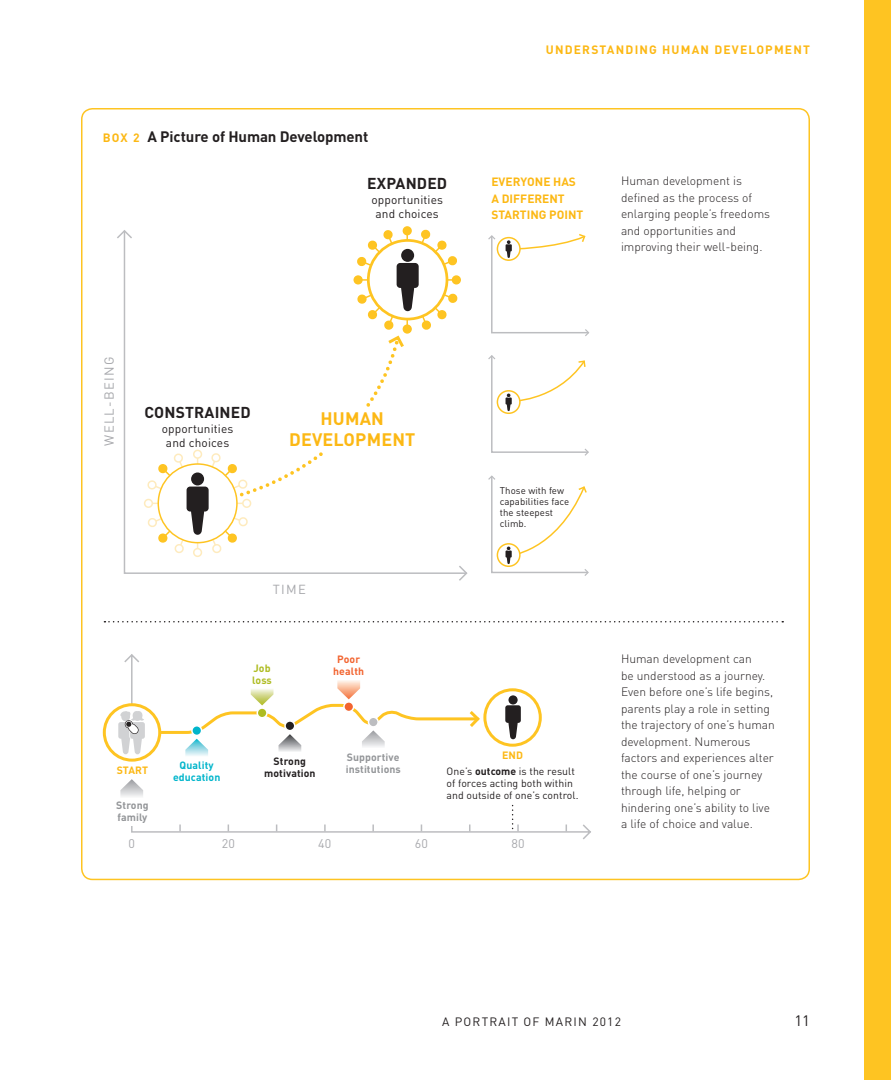
<style>
.page{position:relative;width:891px;height:1080px;background:#fff}
.page>*{position:absolute;margin:0;border:0;box-sizing:border-box;transform-origin:0 0}
.t1{font:700 17.85px/21.5px "DIN";letter-spacing:.01em;color:#fcb814;text-align:center}
.t2{font:700 15.6px "DIN";letter-spacing:.01em;color:#231f20}
.t3{font:700 15px "DIN";letter-spacing:-.01em;color:#231f20}
.t4{font:15px "DIN";color:#231f20}
.t5{font:13.05px "DIN";letter-spacing:.1em;color:#a8a9ad}
.t6{font:12.45px "DIN";letter-spacing:.01em;color:#a8a9ad}
.t7{font:300 12px/16.5px "DIN";color:#231f20}
.t8{font:700 12px "DIN";letter-spacing:.1em;color:#fcb814}
.t9{font:12px "DIN";letter-spacing:.1em;color:#231f20}
.t10{font:11.85px/14.2px "DIN";letter-spacing:.01em;color:#231f20;text-align:center}
.t11{font:700 11.85px/16.4px "DIN";color:#fcb814}
.t12{font:10.5px/12px "DIN";letter-spacing:.005em;color:#231f20}
.t13{font:700 10.5px/12px "DIN";letter-spacing:.01em;color:#939598}
.t14{font:700 10.5px/12px "DIN";letter-spacing:.01em;color:#00b5cb;text-align:center}
.t15{font:700 10.5px/12px "DIN";letter-spacing:.01em;color:#231f20;text-align:center}
.t16{font:700 10.5px/12px "DIN";letter-spacing:.01em;color:#f26430;text-align:center}
.t17{font:700 10.5px "DIN";letter-spacing:.01em;color:#fcb814}
.t18{font:700 10.5px/12px "DIN";letter-spacing:.01em;color:#aebc21}
.t19{font:9.6px/11.1px "DIN";letter-spacing:.005em;color:#231f20}
.s1{font-size:12px;color:#fcb814}
.s2{font-weight:700}
</style>
<div class="page">
<div style="left:864px;top:0;width:27px;height:1080px;background:#fec422"></div>
<svg style="left:123px;top:229px;width:338px;height:345px"></svg>
<svg style="left:117px;top:229px;width:17px;height:11px"></svg>
<svg style="left:488px;top:234px;width:101px;height:102px"></svg>
<svg style="left:488px;top:355px;width:101px;height:101px"></svg>
<svg style="left:457px;top:564px;width:11px;height:17px"></svg>
<svg style="left:488px;top:475px;width:101px;height:101px"></svg>
<svg style="left:124px;top:654px;width:467px;height:186px"></svg>
<div style="left:485px;top:690px;width:55px;height:55px;background:#fff;border-radius:50%"></div>
<div style="left:483px;top:688px;width:59px;height:59px;border:3px solid #fec422;border-radius:50%"></div>
<svg style="left:505px;top:695px;width:16px;height:44px"></svg>
<svg style="left:179px;top:825px;width:2px;height:6px"></svg>
<svg style="left:324px;top:825px;width:2px;height:6px"></svg>
<svg style="left:372px;top:825px;width:2px;height:6px"></svg>
<svg style="left:512px;top:805px;width:7px;height:26px"></svg>
<div style="left:117px;top:756px;width:30px;height:69px;background:#fff"></div>
<svg style="left:104px;top:705px;width:56px;height:55px"></svg>
<div style="left:103px;top:703px;width:58px;height:59px;border:3px solid #fec422;border-radius:50%"></div>
<svg style="left:120px;top:779px;width:23px;height:18px"></svg>
<svg style="left:118px;top:678px;width:364px;height:81px"></svg>
<svg style="left:104px;top:621px;width:679px;height:1px"></svg>
<p class="t3" style="left:103px;top:127px;width:267px"><span class="s1">BOX 2</span> A Picture of Human Development</p>
<h2 class="t2" style="left:367px;top:174px;width:82px">EXPANDED</h2>
<p class="t10" style="left:371px;top:192px;width:73px">opportunities and choices</p>
<p class="t5" style="left:101px;top:446px;width:91px;rotate:-90deg">WELL-BEING</p>
<h2 class="t2" style="left:144px;top:403px;width:108px">CONSTRAINED</h2>
<p class="t10" style="left:162px;top:421px;width:73px">opportunities</p>
<p class="t10" style="left:166px;top:435px;width:65px">and choices</p>
<h1 class="t1" style="left:289px;top:407px;width:128px">HUMAN<br>DEVELOPMENT</h1>
<p class="t5" style="left:273px;top:581px;width:35px">TIME</p>
<p class="t8" style="left:546px;top:42px;width:266px">UNDERSTANDING HUMAN DEVELOPMENT</p>
<p class="t11" style="left:491px;top:173px;width:93px">EVERYONE HAS<br>A DIFFERENT<br>STARTING POINT</p>
<p class="t7" style="left:621px;top:172px;width:151px">Human development is defined as the process of enlarging people’s freedoms and opportunities and improving their well-being.</p>
<p class="t19" style="left:500px;top:484px;width:71px">Those with few capabilities face the steepest climb.</p>
<p class="t17" style="left:117px;top:764px;width:33px">START</p>
<p class="t13" style="left:116px;top:799px;width:34px">Strong family</p>
<p class="t14" style="left:173px;top:759px;width:49px">Quality education</p>
<p class="t18" style="left:252px;top:662px;width:21px">Job loss</p>
<p class="t16" style="left:333px;top:653px;width:32px">Poor health</p>
<p class="t15" style="left:264px;top:755px;width:53px">Strong motivation</p>
<p class="t13" style="left:346px;top:751px;width:57px">Supportive institutions</p>
<p class="t17" style="left:502px;top:748px;width:22px">END</p>
<p class="t12" style="left:447px;top:765px;width:133px">One’s <span class="s2">outcome</span> is the result of forces acting both within and outside of one’s control.</p>
<p class="t7" style="left:621px;top:651px;width:155px">Human development can<br>be understood as a journey.<br>Even before one’s life begins, parents play a role in setting the trajectory of one’s human development. Numerous factors and experiences alter the course of one’s journey through life, helping or hindering one’s ability to live a life of choice and value.</p>
<p class="t6" style="left:129px;top:835px;width:8px">0</p>
<p class="t6" style="left:222px;top:835px;width:15px">20</p>
<p class="t6" style="left:318px;top:836px;width:15px">40</p>
<p class="t6" style="left:415px;top:836px;width:15px">60</p>
<p class="t6" style="left:511px;top:836px;width:15px">80</p>
<p class="t9" style="left:442px;top:1014px;width:180px">A PORTRAIT OF MARIN 2012</p>
<p class="t4" style="left:794px;top:1011px;width:17px">11</p>
</div>
